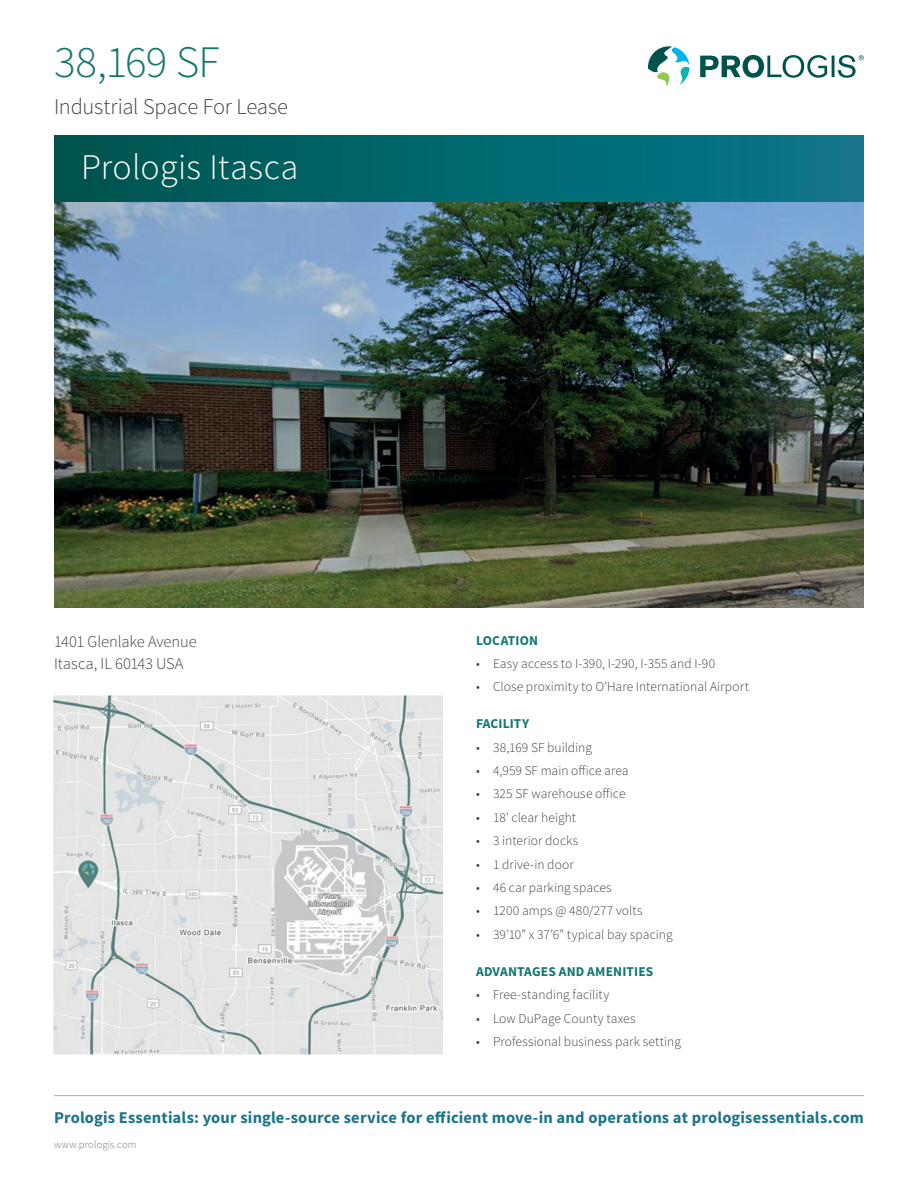
<style>
.page{position:relative;width:918px;height:1188px;background:#fff}
.page>*{position:absolute;margin:0;border:0;box-sizing:border-box;transform-origin:0 0}
.t1{font:300 45px "Source Sans Pro";letter-spacing:-.02em;color:#147770}
.t2{font:300 36px "Source Sans Pro";letter-spacing:.005em;color:#fff}
.t3{font:300 22.5px "Source Sans Pro";letter-spacing:-.01em;color:#414141}
.t4{font:700 16.5px "Source Sans Pro";letter-spacing:.01em;color:#1b758c}
.t5{font:300 16.5px/22.5px "Source Sans Pro";letter-spacing:-.005em;color:#414141}
.t6{font:300 13.5px "Source Sans Pro";letter-spacing:.005em;color:#414141}
.t7{font:700 13.5px "Source Sans Pro";letter-spacing:.01em;color:#147770}
.t8{font:300 10.5px "Source Sans Pro";letter-spacing:.015em;color:#747576}
</style>
<div class="page">
<div style="left:54px;top:135px;width:810px;height:67px;background:linear-gradient(to right,#00554e,#09788d)"></div>
<svg style="left:648px;top:46px;width:41px;height:40px"></svg>
<svg style="left:700px;top:55px;width:164px;height:23px"></svg>
<hr style="left:54px;top:1095px;width:810px;height:1px;background:#a7aaab">
<img style="left:54px;top:696px;width:389px;height:359px">
<img style="left:54px;top:202px;width:810px;height:406px">
<h1 class="t1" style="left:54px;top:35px;width:167px">38,169 SF</h1>
<h3 class="t3" style="left:54px;top:93px;width:236px">Industrial Space For Lease</h3>
<h2 class="t2" style="left:81px;top:145px;width:219px">Prologis Itasca</h2>
<p class="t5" style="left:54px;top:630px;width:144px">1401 Glenlake Avenue<br>Itasca, IL 60143 USA</p>
<p class="t7" style="left:476px;top:631px;width:64px">LOCATION</p>
<p class="t6" style="left:476px;top:655px;width:241px">• Easy access to I-390, I-290, I-355 and I-90</p>
<p class="t6" style="left:476px;top:679px;width:274px">• Close proximity to O’Hare International Airport</p>
<p class="t7" style="left:476px;top:715px;width:55px">FACILITY</p>
<p class="t6" style="left:476px;top:739px;width:118px">• 38,169 SF building</p>
<p class="t6" style="left:476px;top:762px;width:154px">• 4,959 SF main office area</p>
<p class="t6" style="left:476px;top:786px;width:151px">• 325 SF warehouse office</p>
<p class="t6" style="left:476px;top:809px;width:102px">• 18’ clear height</p>
<p class="t6" style="left:476px;top:833px;width:104px">• 3 interior docks</p>
<p class="t6" style="left:476px;top:856px;width:99px">• 1 drive-in door</p>
<p class="t6" style="left:476px;top:879px;width:137px">• 46 car parking spaces</p>
<p class="t6" style="left:476px;top:903px;width:168px">• 1200 amps @ 480/277 volts</p>
<p class="t6" style="left:476px;top:926px;width:198px">• 39’10” x 37’6” typical bay spacing</p>
<p class="t7" style="left:476px;top:963px;width:179px">ADVANTAGES AND AMENITIES</p>
<p class="t6" style="left:476px;top:986px;width:135px">• Free-standing facility</p>
<p class="t6" style="left:476px;top:1010px;width:161px">• Low DuPage County taxes</p>
<p class="t6" style="left:476px;top:1033px;width:207px">• Professional business park setting</p>
<p class="t4" style="left:54px;top:1107px;width:811px">Prologis Essentials: your single-source service for efficient move-in and operations at prologisessentials.com</p>
<p class="t8" style="left:54px;top:1138px;width:84px">www.prologis.com</p>
</div>
